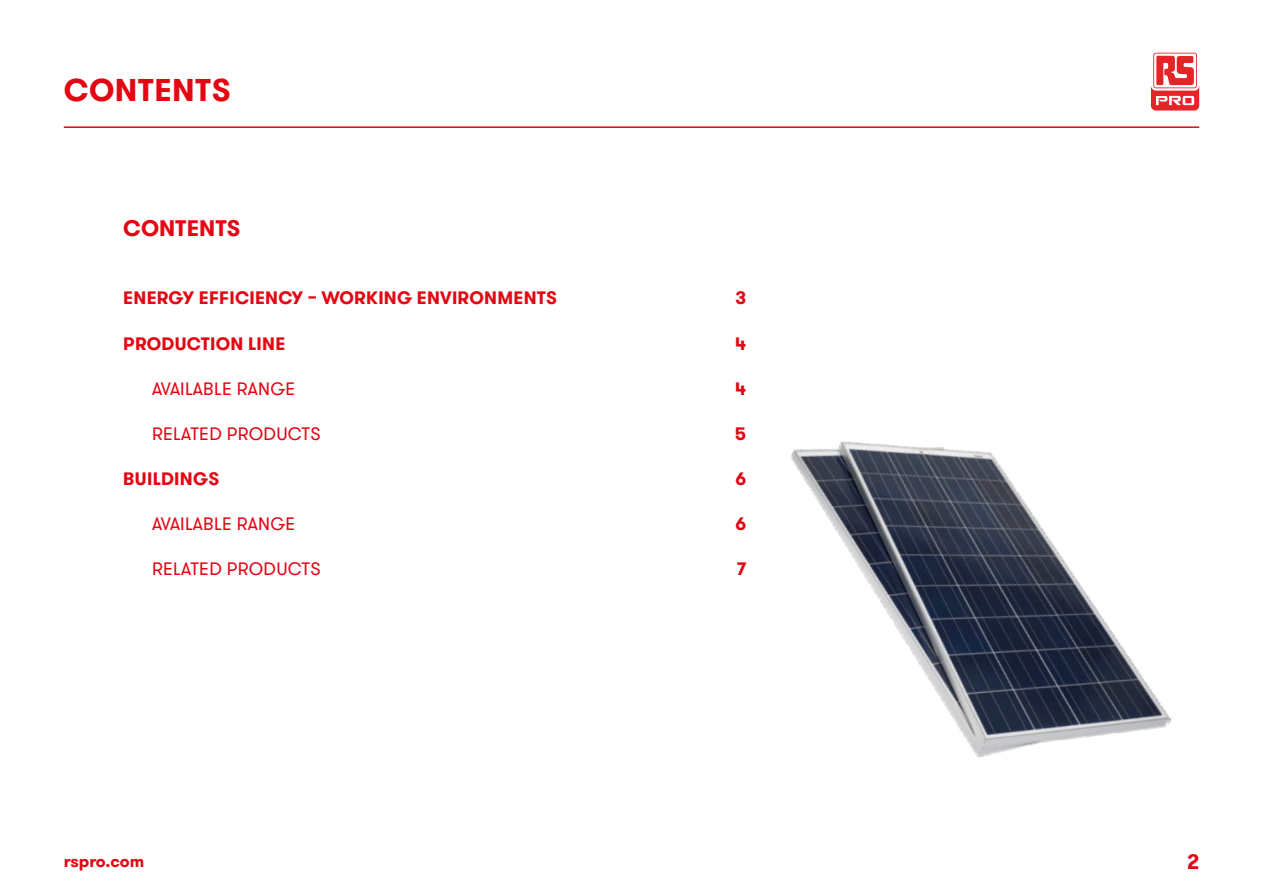
<style>
.page{position:relative;width:1263px;height:893px;background:#fff}
.page>*{position:absolute;margin:0;border:0;box-sizing:border-box;transform-origin:0 0}
.t1{font:700 31.5px "GT Walsheim Pro";letter-spacing:.015em;color:#e30613}
.t2{font:700 22.5px "GT Walsheim Pro";color:#e30613}
.t3{font:700 21px "GT Walsheim Pro";color:#e30613}
.t4{font:700 18px "GT Walsheim Pro";letter-spacing:.015em;color:#e30613}
.t5{font:18px "GT Walsheim Pro";letter-spacing:.015em;color:#e30613}
.t6{font:700 16.5px "GT Walsheim Pro";letter-spacing:-.005em;color:#e30613}
</style>
<div class="page">
<hr style="left:64px;top:126px;width:1135px;height:2px;background:#e30613">
<svg style="left:1151px;top:51px;width:48px;height:40px"></svg>
<svg style="left:1151px;top:53px;width:48px;height:58px"></svg>
<img style="left:791px;top:441px;width:381px;height:317px">
<h1 class="t1" style="left:64px;top:70px;width:169px">CONTENTS</h1>
<p class="t2" style="left:123px;top:213px;width:119px">CONTENTS</p>
<p class="t4" style="left:123px;top:286px;width:435px">ENERGY EFFICIENCY – WORKING ENVIRONMENTS</p>
<p class="t4" style="left:735px;top:286px;width:12px">3</p>
<p class="t4" style="left:123px;top:332px;width:164px">PRODUCTION LINE</p>
<p class="t4" style="left:735px;top:332px;width:12px">4</p>
<p class="t5" style="left:152px;top:377px;width:145px">AVAILABLE RANGE</p>
<p class="t4" style="left:735px;top:377px;width:12px">4</p>
<p class="t5" style="left:152px;top:422px;width:170px">RELATED PRODUCTS</p>
<p class="t4" style="left:735px;top:422px;width:13px">5</p>
<p class="t4" style="left:123px;top:467px;width:97px">BUILDINGS</p>
<p class="t4" style="left:735px;top:467px;width:12px">6</p>
<p class="t5" style="left:152px;top:513px;width:145px">AVAILABLE RANGE</p>
<p class="t4" style="left:735px;top:512px;width:12px">6</p>
<p class="t5" style="left:152px;top:558px;width:170px">RELATED PRODUCTS</p>
<p class="t4" style="left:737px;top:557px;width:11px">7</p>
<p class="t6" style="left:64px;top:851px;width:82px">rspro.com</p>
<p class="t3" style="left:1187px;top:848px;width:14px">2</p>
</div>
